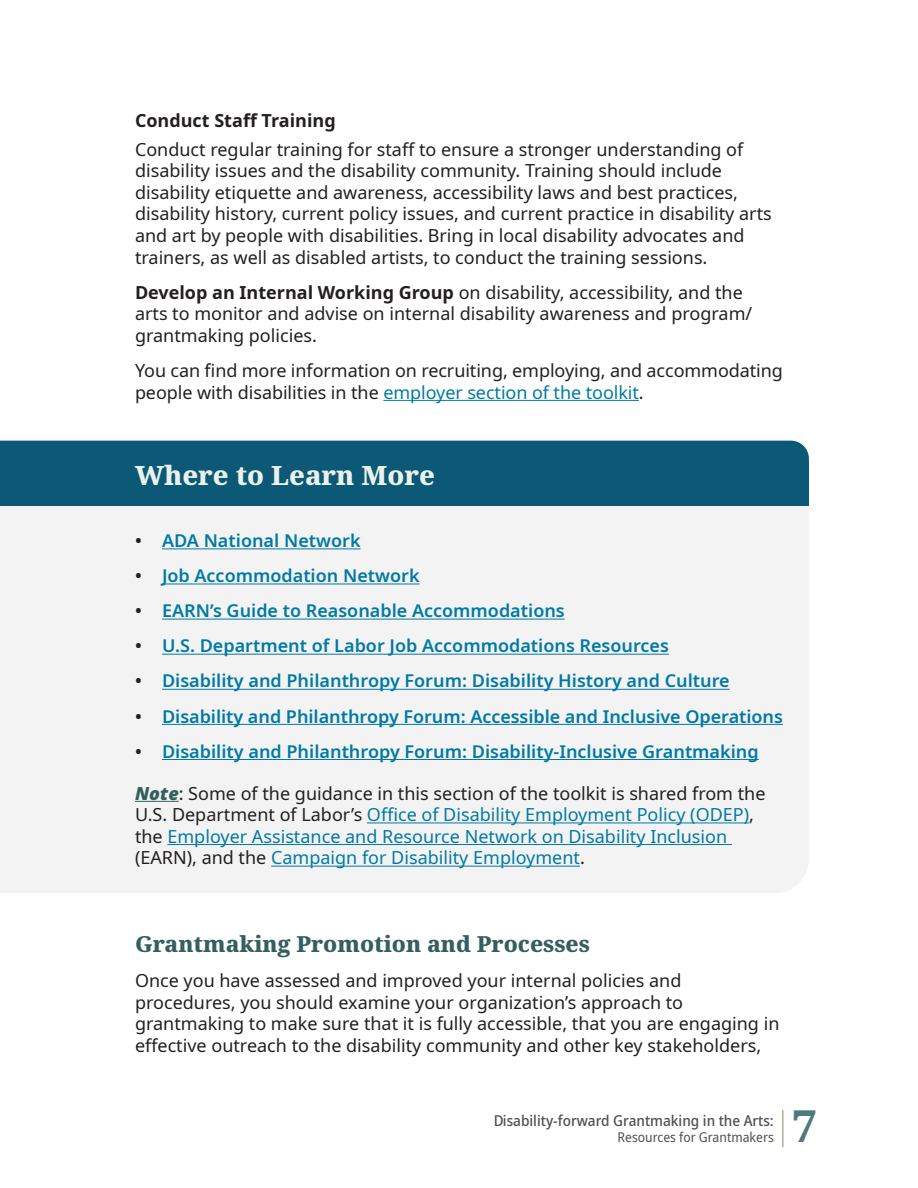
<style>
.page{position:relative;width:918px;height:1188px;background:#fff}
.page>*{position:absolute;margin:0;border:0;box-sizing:border-box;transform-origin:0 0}
.t1{font:900 45px "Noto Serif";color:#4e7a7d}
.Where_to_Learn_More{font:800 27px "Noto Serif";color:#eaf0ea}
.Heading_2{font:800 22.5px "Noto Serif";color:#355f5f}
.Normal1{font:18px/21.6px "Noto Sans";color:#231f20}
.Normal1-2{font:600 18px "Noto Sans";color:#007aa4}
.Normal1-3{font:18px/21.6px "Noto Sans";color:#007aa4}
.Subheader{font:700 18px "Noto Sans";color:#231f20}
.t2{font:500 semi-condensed 15px "Noto Sans";color:#3e3e3f}
.t3{font:semi-condensed 13.5px "Noto Sans";color:#3e3e3f}
.s1{font-weight:700}
.s2{color:#007aa4}
.s3{color:#231f20}
.s4{font-weight:900;font-style:italic;color:#355f5f}
</style>
<div class="page">
<hr style="left:782px;top:1110px;width:2px;height:37px;background:#a2b890">
<div style="left:0;top:505px;width:809px;height:388px;background:#f3f3f3"></div>
<div style="left:0;top:462px;width:809px;height:43px;background:#0b5977"></div>
<div style="left:0;top:441px;width:809px;height:21px;background:#0b5977"></div>
<hr style="left:383px;top:400px;width:256px;height:1px;background:#007aa4">
<hr style="left:162px;top:548px;width:199px;height:1px;background:#007aa4">
<hr style="left:162px;top:584px;width:258px;height:1px;background:#007aa4">
<hr style="left:162px;top:619px;width:403px;height:1px;background:#007aa4">
<hr style="left:162px;top:654px;width:507px;height:1px;background:#007aa4">
<hr style="left:162px;top:689px;width:568px;height:1px;background:#007aa4">
<hr style="left:162px;top:724px;width:621px;height:1px;background:#007aa4">
<hr style="left:162px;top:759px;width:597px;height:1px;background:#007aa4">
<hr style="left:135px;top:801px;width:44px;height:1px;background:#355f5f">
<hr style="left:367px;top:822px;width:382px;height:1px;background:#007aa4">
<hr style="left:167px;top:844px;width:565px;height:1px;background:#007aa4">
<hr style="left:271px;top:866px;width:309px;height:1px;background:#007aa4">
<p class="Subheader" style="left:135px;top:108px;width:202px">Conduct Staff Training</p>
<p class="Normal1" style="left:135px;top:139px;width:638px">Conduct regular training for staff to ensure a stronger understanding of disability issues and the disability community. Training should include disability etiquette and awareness, accessibility laws and best practices, disability history, current policy issues, and current practice in disability arts and art by people with disabilities. Bring in local disability advocates and trainers, as well as disabled artists, to conduct the training sessions.</p>
<p class="Normal1" style="left:135px;top:282px;width:619px"><span class="s1">Develop an Internal Working Group</span> on disability, accessibility, and the arts to monitor and advise on internal disability awareness and program/ grantmaking policies.</p>
<p class="Normal1" style="left:135px;top:360px;width:650px">You can find more information on recruiting, employing, and accommodating people with disabilities in the <span class="s2">employer section of the toolkit</span>.</p>
<p class="Where_to_Learn_More" style="left:135px;top:456px;width:301px">Where to Learn More</p>
<p class="Normal1-2" style="left:135px;top:528px;width:227px"><span class="s3">•</span> ADA National Network</p>
<p class="Normal1-2" style="left:135px;top:563px;width:286px"><span class="s3">•</span> Job Accommodation Network</p>
<p class="Normal1-2" style="left:135px;top:598px;width:431px"><span class="s3">•</span> EARN’s Guide to Reasonable Accommodations</p>
<p class="Normal1-2" style="left:135px;top:633px;width:535px"><span class="s3">•</span> U.S. Department of Labor Job Accommodations Resources</p>
<p class="Normal1-2" style="left:135px;top:668px;width:596px"><span class="s3">•</span> Disability and Philanthropy Forum: Disability History and Culture</p>
<p class="Normal1-2" style="left:135px;top:703px;width:649px"><span class="s3">•</span> Disability and Philanthropy Forum: Accessible and Inclusive Operations</p>
<p class="Normal1-2" style="left:135px;top:738px;width:625px"><span class="s3">•</span> Disability and Philanthropy Forum: Disability-Inclusive Grantmaking</p>
<p class="Normal1-3" style="left:135px;top:783px;width:632px"><span class="s4">Note</span><span class="s3">: Some of the guidance in this section of the toolkit is shared from the U.S. Department of Labor’s</span> Office of Disability Employment Policy (ODEP)<span class="s3">, the</span> Employer Assistance and Resource Network on Disability Inclusion <span class="s3">(EARN), and the</span> Campaign for Disability Employment<span class="s3">.</span></p>
<h3 class="Heading_2" style="left:135px;top:928px;width:456px">Grantmaking Promotion and Processes</h3>
<p class="Normal1" style="left:135px;top:970px;width:646px">Once you have assessed and improved your internal policies and procedures, you should examine your organization’s approach to grantmaking to make sure that it is fully accessible, that you are engaging in effective outreach to the disability community and other key stakeholders,</p>
<p class="t2" style="left:493px;top:1110px;width:282px">Disability-forward Grantmaking in the Arts:</p>
<p class="t3" style="left:618px;top:1128px;width:158px">Resources for Grantmakers</p>
<h1 class="t1" style="left:792px;top:1093px;width:27px">7</h1>
</div>
